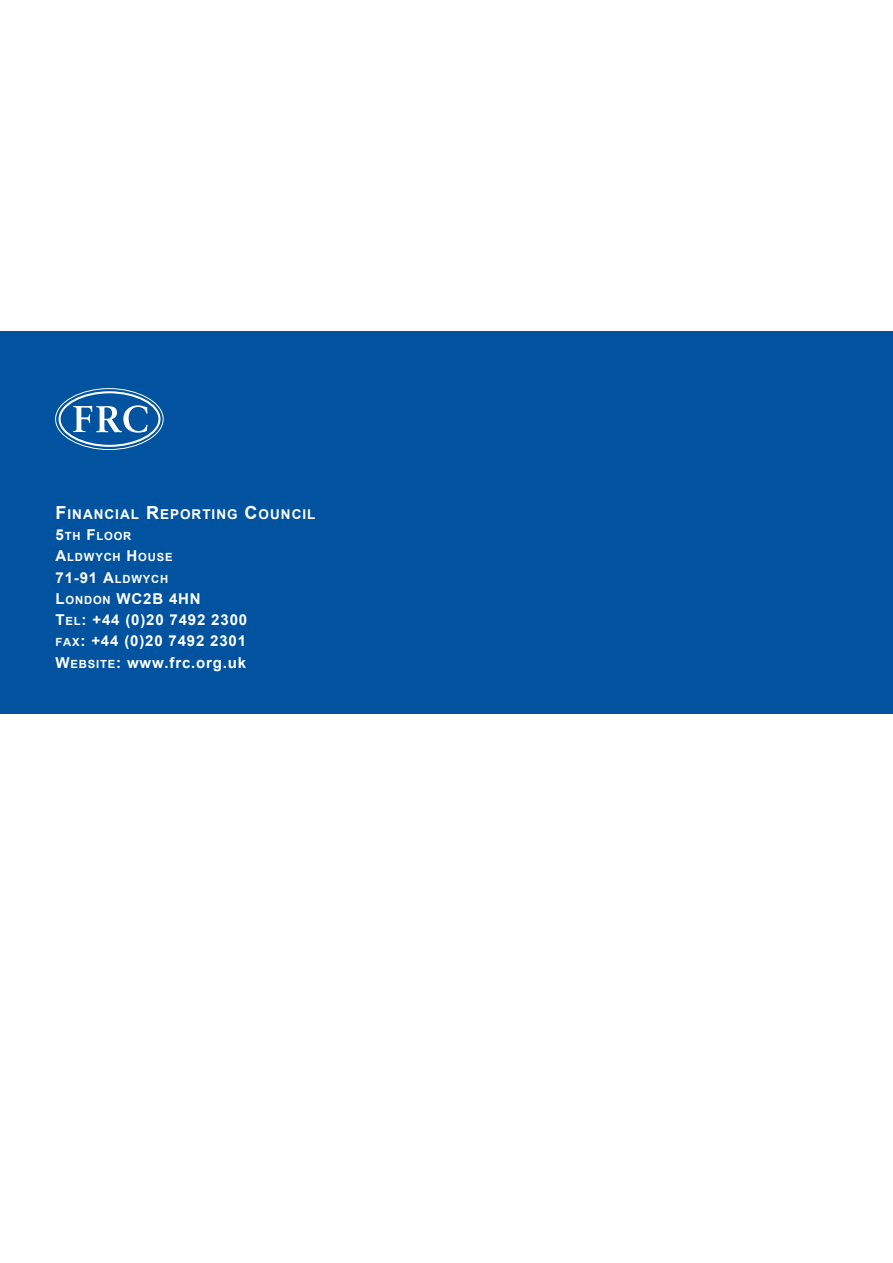
<style>
.page{position:relative;width:893px;height:1263px;background:#fff}
.page>*{position:absolute;margin:0;border:0;box-sizing:border-box;transform-origin:0 0}
.t1{font:700 15px/21.3px "Arial";letter-spacing:.055em;color:#fff}
.t2{font:700 13.5px "Arial";letter-spacing:.075em;color:#fff}
.t3{font:700 11.25px/21.3px "Arial";letter-spacing:.075em;color:#fff}
.s1{font-size:18px}
.s2{font-size:15px}
.s3{font-size:11.25px}
</style>
<div class="page">
<div style="left:0;top:332px;width:892px;height:382px;background:#0153a0"></div>
<svg style="left:56px;top:389px;width:106px;height:60px"></svg>
<svg style="left:73px;top:405px;width:75px;height:28px"></svg>
<div style="left:59px;top:391px;width:101px;height:56px;border:2px solid #fff;border-radius:50%"></div>
<div style="left:55px;top:388px;width:108px;height:62px;border:1px solid #fff;border-radius:50%"></div>
<p class="t2" style="left:56px;top:507px;width:261px"><span class="s1">F</span>INANCIAL <span class="s1">R</span>EPORTING <span class="s1">C</span>OUNCIL</p>
<p class="t3" style="left:56px;top:525px;width:119px"><span class="s2">5</span>TH <span class="s2">F</span>LOOR<br><span class="s2">A</span>LDWYCH <span class="s2">H</span>OUSE</p>
<p class="t1" style="left:55px;top:567px;width:193px">71-91 A<span class="s3">LDWYCH<br></span>L<span class="s3">ONDON</span> WC2B 4HN<br>T<span class="s3">EL</span>: +44 (0)20 7492 2300<br><span class="s3">FAX</span>: +44 (0)20 7492 2301<br>W<span class="s3">EBSITE</span>: www.frc.org.uk</p>
</div>
